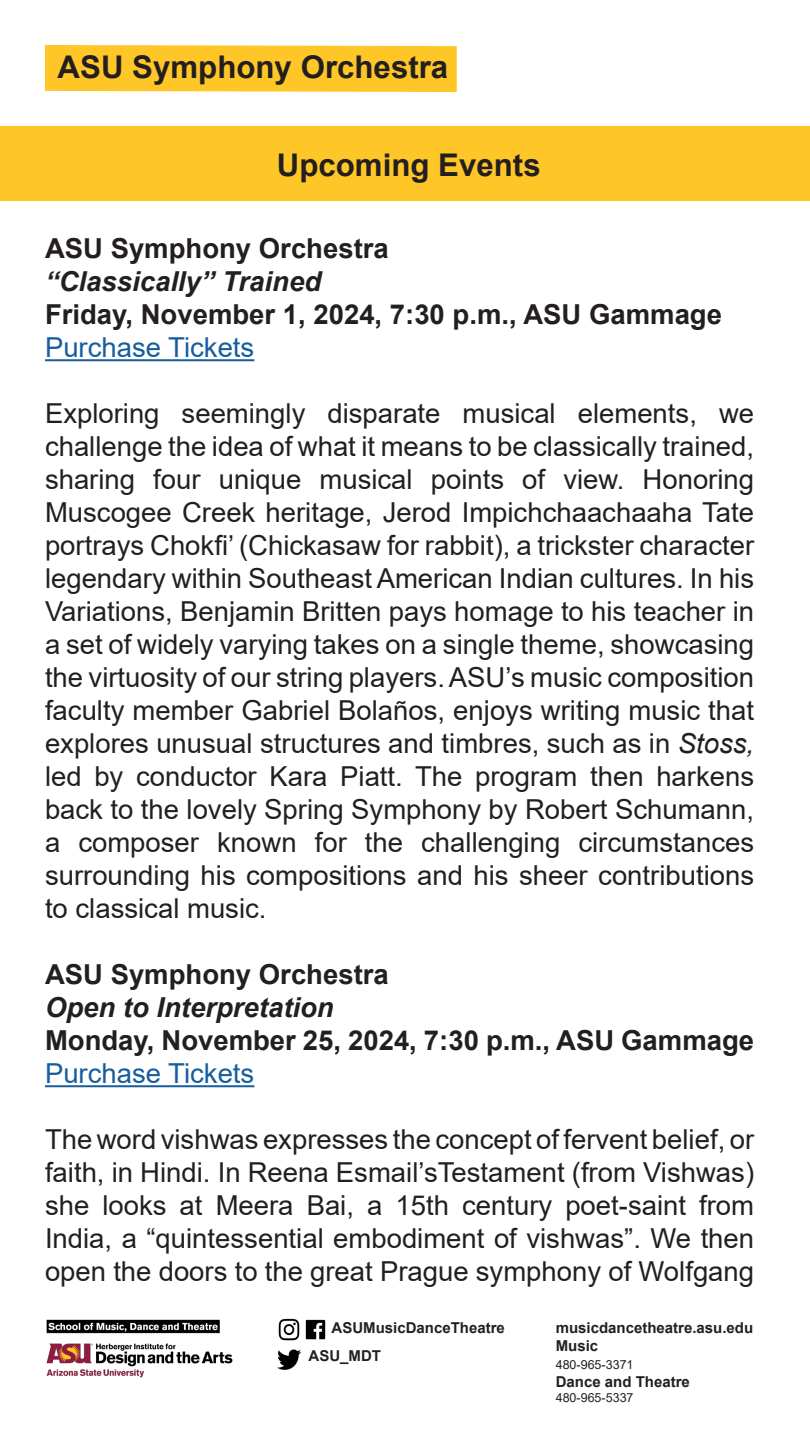
<style>
.page{position:relative;width:810px;height:1440px;background:#fff}
.page>*{position:absolute;margin:0;border:0;box-sizing:border-box;transform-origin:0 0}
.t1{font:700 31.25px "Arial";color:#231f20}
.t2{font:27.5px/33px "Arial";color:#231f20;text-align:justify}
.t3{font:700 27.5px "Arial";color:#231f20}
.t4{font:italic 700 27.5px "Arial";color:#231f20}
.t5{font:27.5px "Arial";color:#175d9e}
.t6{font:700 15px/28.4px "Arial";color:#231f20}
.t7{font:12.5px "Arial";color:#231f20}
.s1{font-style:italic}
</style>
<div class="page">
<div style="left:45px;top:45px;width:412px;height:47px;background:#ffc627"></div>
<img style="left:46px;top:1319px;width:187px;height:59px">
<img style="left:278px;top:1318px;width:22px;height:23px">
<img style="left:305px;top:1319px;width:21px;height:21px">
<img style="left:278px;top:1349px;width:22px;height:21px">
<hr style="left:45px;top:359px;width:209px;height:2px;background:#175d9e">
<hr style="left:45px;top:1085px;width:209px;height:2px;background:#175d9e">
<div style="left:0;top:127px;width:810px;height:74px;background:#ffc627"></div>
<p class="t1" style="left:58px;top:45px;width:392px">ASU Symphony Orchestra</p>
<p class="t1" style="left:277px;top:143px;width:265px">Upcoming Events</p>
<p class="t3" style="left:45px;top:229px;width:345px">ASU Symphony Orchestra</p>
<p class="t4" style="left:45px;top:263px;width:278px">“Classically” Trained</p>
<p class="t3" style="left:45px;top:295px;width:679px">Friday, November 1, 2024, 7:30 p.m., ASU Gammage</p>
<p class="t5" style="left:45px;top:329px;width:211px">Purchase Tickets</p>
<p class="t2" style="left:45px;top:397px;width:711px">Exploring seemingly disparate musical elements, we challenge the idea of what it means to be classically trained, sharing four unique musical points of view. Honoring Muscogee Creek heritage, Jerod Impichchaachaaha Tate portrays Chokfi’ (Chickasaw for rabbit), a trickster character legendary within Southeast American Indian cultures. In his Variations, Benjamin Britten pays homage to his teacher in a set of widely varying takes on a single theme, showcasing the virtuosity of our string players. ASU’s music composition faculty member Gabriel Bolaños, enjoys writing music that explores unusual structures and timbres, such as in <span class="s1">Stoss, </span>led by conductor Kara Piatt. The program then harkens back to the lovely Spring Symphony by Robert Schumann, a composer known for the challenging circumstances surrounding his compositions and his sheer contributions to classical music.</p>
<p class="t3" style="left:45px;top:955px;width:345px">ASU Symphony Orchestra</p>
<p class="t4" style="left:45px;top:989px;width:290px">Open to Interpretation</p>
<p class="t3" style="left:45px;top:1021px;width:711px">Monday, November 25, 2024, 7:30 p.m., ASU Gammage</p>
<p class="t5" style="left:45px;top:1055px;width:211px">Purchase Tickets</p>
<p class="t2" style="left:45px;top:1123px;width:711px">The word vishwas expresses the concept of fervent belief, or faith, in Hindi. In Reena Esmail’sTestament (from Vishwas) she looks at Meera Bai, a 15th century poet-saint from India, a “quintessential embodiment of vishwas”. We then open the doors to the great Prague symphony of Wolfgang</p>
<p class="t6" style="left:309px;top:1314px;width:198px;text-indent:23px">ASUMusicDanceTheatre<br>ASU_MDT</p>
<p class="t6" style="left:556px;top:1319px;width:199px;line-height:18px">musicdancetheatre.asu.edu<br>Music</p>
<p class="t7" style="left:556px;top:1356px;width:79px">480-965-3371</p>
<p class="t6" style="left:556px;top:1368px;width:136px">Dance and Theatre</p>
<p class="t7" style="left:556px;top:1389px;width:79px">480-965-5337</p>
</div>
